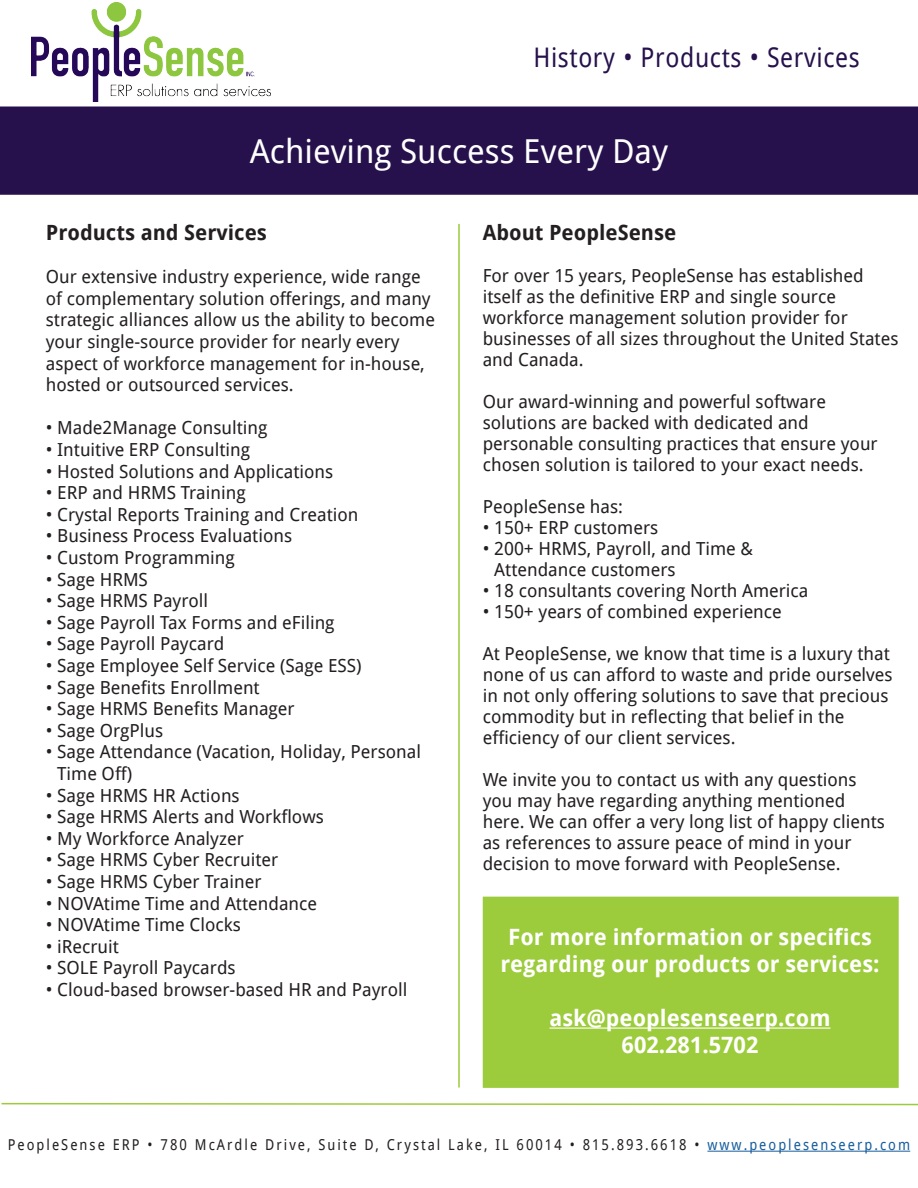
<style>
.page{position:relative;width:918px;height:1188px;background:#fff}
.page>*{position:absolute;margin:0;border:0;box-sizing:border-box;transform-origin:0 0}
.t1{font:33px "Droid Sans";color:#fff}
.t2{font:27px "Droid Sans";letter-spacing:.025em;color:#26114c;scale:.9 1}
.t3{font:700 22.5px/27px "Droid Sans";color:#fff;text-align:center}
.t4{font:700 21px "Droid Sans";color:#231f20}
.t5{font:18px/21px "Droid Sans";color:#231f20}
.t6{font:15px "Droid Sans";letter-spacing:.15em;color:#231f20;scale:.9 1}
.s1{color:#175d9e}
</style>
<div class="page">
<hr style="left:458px;top:224px;width:2px;height:864px;background:#9ccb3b">
<div style="left:1px;top:107px;width:916px;height:87px;background:#26114c"></div>
<div style="left:0;top:106px;width:918px;height:89px;border:2px solid #26114c"></div>
<div style="left:483px;top:897px;width:416px;height:191px;background:#9ccb3b;border:2px solid #9ccb3b"></div>
<hr style="left:549px;top:1028px;width:282px;height:1px;background:#fff">
<svg style="left:1px;top:1102px;width:917px;height:4px"></svg>
<img style="left:31px;top:3px;width:240px;height:98px">
<hr style="left:707px;top:1151px;width:203px;height:1px;background:#175d9e">
<p class="t2" style="left:533px;top:39px;width:364px">History • Products • Services</p>
<p class="t1" style="left:250px;top:129px;width:420px">Achieving Success Every Day</p>
<p class="t4" style="left:46px;top:218px;width:223px">Products and Services</p>
<p class="t5" style="left:46px;top:265px;width:391px;line-height:21.6px">Our extensive industry experience, wide range of complementary solution offerings, and many strategic alliances allow us the ability to become your single-source provider for nearly every aspect of workforce management for in-house, hosted or outsourced services.</p>
<p class="t5" style="left:46px;top:417px;width:223px">• Made2Manage Consulting</p>
<p class="t5" style="left:46px;top:439px;width:206px">• Intuitive ERP Consulting</p>
<p class="t5" style="left:46px;top:460px;width:289px">• Hosted Solutions and Applications</p>
<p class="t5" style="left:46px;top:482px;width:201px">• ERP and HRMS Training</p>
<p class="t5" style="left:46px;top:503px;width:314px">• Crystal Reports Training and Creation</p>
<p class="t5" style="left:46px;top:525px;width:248px">• Business Process Evaluations</p>
<p class="t5" style="left:46px;top:547px;width:190px">• Custom Programming</p>
<p class="t5" style="left:46px;top:568px;width:104px">• Sage HRMS</p>
<p class="t5" style="left:46px;top:590px;width:164px">• Sage HRMS Payroll</p>
<p class="t5" style="left:46px;top:611px;width:290px">• Sage Payroll Tax Forms and eFiling</p>
<p class="t5" style="left:46px;top:633px;width:180px">• Sage Payroll Paycard</p>
<p class="t5" style="left:46px;top:655px;width:317px">• Sage Employee Self Service (Sage ESS)</p>
<p class="t5" style="left:46px;top:676px;width:215px">• Sage Benefits Enrollment</p>
<p class="t5" style="left:46px;top:698px;width:250px">• Sage HRMS Benefits Manager</p>
<p class="t5" style="left:46px;top:719px;width:119px">• Sage OrgPlus</p>
<p class="t5" style="left:57px;top:741px;width:365px;line-height:21.6px;text-indent:-11px">• Sage Attendance (Vacation, Holiday, Personal<br>Time Off)</p>
<p class="t5" style="left:46px;top:784px;width:195px">• Sage HRMS HR Actions</p>
<p class="t5" style="left:46px;top:806px;width:280px">• Sage HRMS Alerts and Workflows</p>
<p class="t5" style="left:46px;top:827px;width:200px">• My Workforce Analyzer</p>
<p class="t5" style="left:46px;top:849px;width:234px">• Sage HRMS Cyber Recruiter</p>
<p class="t5" style="left:46px;top:871px;width:217px">• Sage HRMS Cyber Trainer</p>
<p class="t5" style="left:46px;top:892px;width:273px">• NOVAtime Time and Attendance</p>
<p class="t5" style="left:46px;top:914px;width:197px">• NOVAtime Time Clocks</p>
<p class="t5" style="left:46px;top:935px;width:75px">• iRecruit</p>
<p class="t5" style="left:46px;top:957px;width:191px">• SOLE Payroll Paycards</p>
<p class="t5" style="left:46px;top:979px;width:363px">• Cloud-based browser-based HR and Payroll</p>
<p class="t4" style="left:483px;top:218px;width:195px">About PeopleSense</p>
<p class="t5" style="left:483px;top:265px;width:417px">For over 15 years, PeopleSense has established itself as the definitive ERP and single source workforce management solution provider for businesses of all sizes throughout the United States and Canada.</p>
<p class="t5" style="left:483px;top:391px;width:397px">Our award-winning and powerful software solutions are backed with dedicated and personable consulting practices that ensure your chosen solution is tailored to your exact needs.</p>
<p class="t5" style="left:483px;top:496px;width:142px">PeopleSense has:</p>
<p class="t5" style="left:483px;top:517px;width:177px">• 150+ ERP customers</p>
<p class="t5" style="left:494px;top:538px;width:261px;text-indent:-11px">• 200+ HRMS, Payroll, and Time &amp;<br>Attendance customers</p>
<p class="t5" style="left:483px;top:580px;width:327px">• 18 consultants covering North America</p>
<p class="t5" style="left:483px;top:601px;width:301px">• 150+ years of combined experience</p>
<p class="t5" style="left:483px;top:643px;width:411px">At PeopleSense, we know that time is a luxury that none of us can afford to waste and pride ourselves in not only offering solutions to save that precious commodity but in reflecting that belief in the efficiency of our client services.</p>
<p class="t5" style="left:483px;top:769px;width:404px">We invite you to contact us with any questions you may have regarding anything mentioned here. We can offer a very long list of happy clients as references to assure peace of mind in your decision to move forward with PeopleSense.</p>
<p class="t3" style="left:500px;top:923px;width:381px">For more information or specifics regarding our products or services:</p>
<p class="t3" style="left:549px;top:1004px;width:283px">ask@peoplesenseerp.com</p>
<p class="t3" style="left:622px;top:1031px;width:138px">602.281.5702</p>
<p class="t6" style="left:8px;top:1134px;width:1004px">PeopleSense ERP • 780 McArdle Drive, Suite D, Crystal Lake, IL 60014 • 815.893.6618 • <span class="s1">www.peoplesenseerp.com</span></p>
</div>
